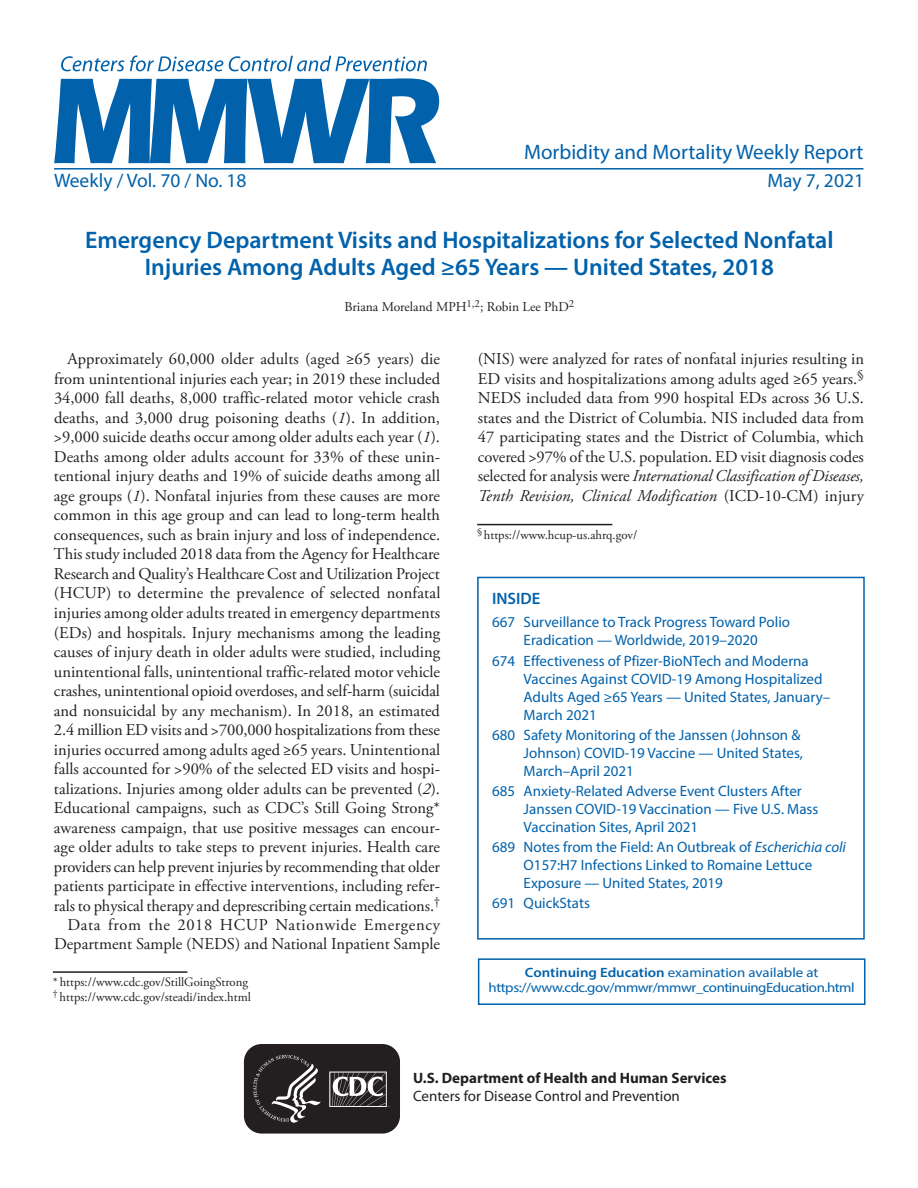
<style>
.page{position:relative;width:918px;height:1188px;background:#fff}
.page>*{position:absolute;margin:0;border:0;box-sizing:border-box;transform-origin:0 0}
.t1{font:600 24px/27px "Myriad Pro";color:#0161ab;text-align:center}
.t2{font:21px "Myriad Pro";color:#0161ab}
.t3{font:19.5px "Myriad Pro";color:#0161ab}
.t4{font:16.5px/19.5px "Adobe Garamond Pro";color:#231f20;text-align:right}
.t5{font:600 16.5px "Myriad Pro";color:#0161ab}
.t6{font:15px/18px "Myriad Pro";color:#0161ab}
.t7{font:700 15px "Myriad Pro";color:#231f20}
.t8{font:15px "Myriad Pro";color:#231f20}
.t9{font:13.5px/15px "Myriad Pro";letter-spacing:-.03em;color:#0161ab;text-align:center;scale:1.1 1}
.t10{font:13.5px "Adobe Garamond Pro";color:#231f20}
.t11{font:12.75px/14.2px "Adobe Garamond Pro";color:#231f20}
.s1{font-style:italic}
.s2{font-weight:600}
</style>
<div class="page">
<hr style="left:54px;top:168px;width:810px;height:2px;background:#0161ab">
<svg style="left:54px;top:78px;width:385px;height:85px"></svg>
<svg style="left:61px;top:56px;width:366px;height:15px"></svg>
<hr style="left:53px;top:971px;width:134px;height:2px;background:#231f20">
<hr style="left:477px;top:524px;width:135px;height:1px;background:#231f20">
<div style="left:477px;top:577px;width:388px;height:363px;border:2px solid #0161ab"></div>
<div style="left:478px;top:958px;width:388px;height:47px;border:2px solid #0161ab"></div>
<svg style="left:243px;top:1045px;width:157px;height:89px;background:#403c3d"></svg>
<p class="t2" style="left:524px;top:139px;width:341px">Morbidity and Mortality Weekly Report</p>
<p class="t3" style="left:54px;top:168px;width:194px">Weekly / Vol. 70 / No. 18</p>
<p class="t3" style="left:767px;top:168px;width:98px">May 7, 2021</p>
<h1 class="t1" style="left:85px;top:225px;width:750px">Emergency Department Visits and Hospitalizations for Selected Nonfatal<br>Injuries Among Adults Aged ≥65 Years — United States, 2018</h1>
<p class="t10" style="left:344px;top:299px;width:231px">Briana Moreland MPH<sup>1,2</sup>; Robin Lee PhD<sup>2</sup></p>
<p class="t4" style="left:54px;top:350px;width:388px">Approximately 60,000 older adults (aged ≥65 years) die from unintentional injuries each year; in 2019 these included 34,000 fall deaths, 8,000 traffic-related motor vehicle crash deaths, and 3,000 drug poisoning deaths (<span class="s1">1</span>). In addition, &gt;9,000 suicide deaths occur among older adults each year (<span class="s1">1</span>).<br>Deaths among older adults account for 33% of these unin&shy;tentional injury deaths and 19% of suicide deaths among all age groups (<span class="s1">1</span>). Nonfatal injuries from these causes are more common in this age group and can lead to long-term health consequences, such as brain injury and loss of independence.<br>This study included 2018 data from the Agency for Healthcare Research and Quality’s Healthcare Cost and Utilization Project (HCUP) to determine the prevalence of selected nonfatal injuries among older adults treated in emergency departments (EDs) and hospitals. Injury mechanisms among the leading causes of injury death in older adults were studied, including unintentional falls, unintentional traffic-related motor vehicle crashes, unintentional opioid overdoses, and self-harm (suicidal and nonsuicidal by any mechanism). In 2018, an estimated 2.4 million ED visits and &gt;700,000 hospitalizations from these injuries occurred among adults aged ≥65 years. Unintentional falls accounted for &gt;90% of the selected ED visits and hospi&shy;talizations. Injuries among older adults can be prevented (<span class="s1">2</span>).<br>Educational campaigns, such as CDC’s Still Going Strong* awareness campaign, that use positive messages can encour&shy;age older adults to take steps to prevent injuries. Health care providers can help prevent injuries by recommending that older patients participate in effective interventions, including refer&shy;rals to physical therapy and deprescribing certain medications.<sup>† </sup>Data from the 2018 HCUP Nationwide Emergency Department Sample (NEDS) and National Inpatient Sample</p>
<p class="t11" style="left:53px;top:976px;width:199px">* https://www.cdc.gov/StillGoingStrong <sup>†</sup> https://www.cdc.gov/steadi/index.html</p>
<p class="t4" style="left:478px;top:350px;width:388px;text-align:justify">(NIS) were analyzed for rates of nonfatal injuries resulting in ED visits and hospitalizations among adults aged ≥65 years.<sup>§ </sup>NEDS included data from 990 hospital EDs across 36 U.S. states and the District of Columbia. NIS included data from 47 participating states and the District of Columbia, which covered &gt;97% of the U.S. population. ED visit diagnosis codes selected for analysis were <span class="s1">International Classification of Diseases, Tenth Revision, Clinical Modification</span> (ICD-10-CM) injury</p>
<p class="t11" style="left:477px;top:528px;width:162px"><sup>§</sup> https://www.hcup-us.ahrq.gov/</p>
<p class="t5" style="left:492px;top:588px;width:50px">INSIDE</p>
<p class="t6" style="left:492px;top:613px;width:299px;text-align:center">667 Surveillance to Track Progress Toward Polio<br>Eradication — Worldwide, 2019–2020</p>
<p class="t6" style="left:524px;top:651px;width:308px;text-indent:-32px">674 Effectiveness of Pfizer-BioNTech and Moderna Vaccines Against COVID-19 Among Hospitalized Adults Aged ≥65 Years — United States, January– March 2021</p>
<p class="t6" style="left:524px;top:726px;width:281px;text-indent:-32px">680 Safety Monitoring of the Janssen (Johnson &amp;<br>Johnson) COVID-19 Vaccine — United States,<br>March–April 2021</p>
<p class="t6" style="left:524px;top:782px;width:296px;text-indent:-32px">685 Anxiety-Related Adverse Event Clusters After<br>Janssen COVID-19 Vaccination — Five U.S. Mass<br>Vaccination Sites, April 2021</p>
<p class="t6" style="left:524px;top:838px;width:324px;text-indent:-31px">689 Notes from the Field: An Outbreak of <span class="s1">Escherichia coli<br></span>O157:H7 Infections Linked to Romaine Lettuce<br>Exposure — United States, 2019</p>
<p class="t6" style="left:492px;top:894px;width:99px">691 QuickStats</p>
<p class="t9" style="left:489px;top:965px;width:334px"><span class="s2">Continuing Education</span> examination available at https://www.cdc.gov/mmwr/mmwr_continuingEducation.html</p>
<p class="t7" style="left:413px;top:1068px;width:315px">U.S. Department of Health and Human Services</p>
<p class="t8" style="left:413px;top:1087px;width:268px">Centers for Disease Control and Prevention</p>
</div>
